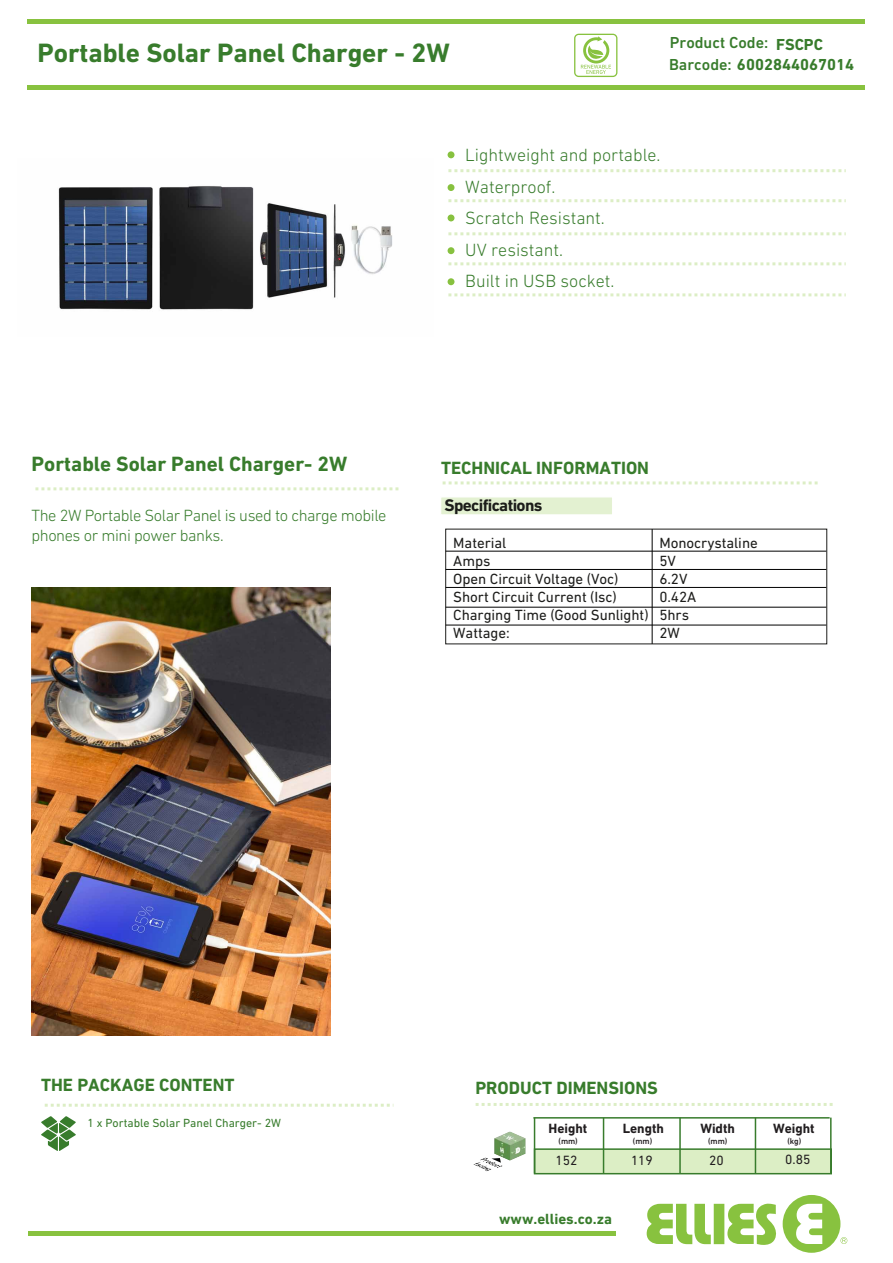
<style>
.page{position:relative;width:893px;height:1263px;background:#fff}
.page>*{position:absolute;margin:0;border:0;box-sizing:border-box;transform-origin:0 0}
.t1{font:700 27px "DIN Next LT Pro";color:#387c2c}
.t2{font:700 21px "DIN Next LT Pro";color:#387c2c}
.t3{font:300 18px/31.5px "DIN Next LT Pro";color:#387c2c}
.t4{font:700 18px "DIN Next LT Pro";color:#387c2c}
.t5{font:700 17.1px "DIN Next LT Pro";letter-spacing:-.035em;color:#1c1d1a}
.t6{font:300 16.5px/19.8px "DIN Next LT Pro";letter-spacing:-.025em;color:#387c2c}
.t7{font:500 16.2px/22.5px "DIN Next LT Pro";color:#387c2c}
.t8{font:700 16.2px "DIN Next LT Pro";color:#387c2c}
.t9{font:15px/18px "DIN Next LT Pro";letter-spacing:-.005em;color:#1d1d1b}
.t10{font:700 15px "DIN Next LT Pro";color:#387c2c}
.t11{font:700 13.65px "DIN Next LT Pro";color:#221e20}
.t12{font:13.65px "DIN Next LT Pro";color:#221e20}
.t13{font:12px "DIN Next LT Pro";color:#387c2c}
.t14{font:500 8.55px "DIN Next LT Pro";color:#221e20}
.s1{font-weight:700}
</style>
<div class="page">
<div style="left:27px;top:85px;width:837px;height:5px;background:#88c23f"></div>
<hr style="left:27px;top:20px;width:837px;height:4px;background:#88c23f">
<div style="left:29px;top:1231px;width:587px;height:5px;background:#88c23f"></div>
<svg style="left:647px;top:1195px;width:200px;height:58px"></svg>
<svg style="left:35px;top:487px;width:364px;height:3px"></svg>
<svg style="left:443px;top:481px;width:375px;height:3px"></svg>
<div style="left:440px;top:496px;width:173px;height:19px;background:#e3f1d1;border:1px solid #fff"></div>
<svg style="left:574px;top:34px;width:43px;height:43px"></svg>
<svg style="left:41px;top:1116px;width:35px;height:35px"></svg>
<svg style="left:45px;top:1104px;width:348px;height:3px"></svg>
<div style="left:448px;top:184px;width:6px;height:7px;background:#87c13f;border-radius:50%"></div>
<div style="left:448px;top:151px;width:6px;height:7px;background:#87c13f;border-radius:50%"></div>
<svg style="left:448px;top:169px;width:398px;height:3px"></svg>
<svg style="left:448px;top:199px;width:398px;height:3px"></svg>
<div style="left:448px;top:247px;width:6px;height:7px;background:#87c13f;border-radius:50%"></div>
<div style="left:448px;top:214px;width:6px;height:7px;background:#87c13f;border-radius:50%"></div>
<svg style="left:448px;top:232px;width:398px;height:3px"></svg>
<svg style="left:448px;top:262px;width:398px;height:3px"></svg>
<div style="left:448px;top:278px;width:6px;height:7px;background:#87c13f;border-radius:50%"></div>
<svg style="left:448px;top:293px;width:398px;height:3px"></svg>
<img style="left:494px;top:1131px;width:32px;height:30px">
<svg style="left:476px;top:1103px;width:357px;height:3px"></svg>
<img style="left:473px;top:1157px;width:32px;height:15px">
<svg style="left:492px;top:1158px;width:9px;height:5px"></svg>
<div style="left:535px;top:1149px;width:296px;height:25px;background:#dceec5"></div>
<div style="left:534px;top:1148px;width:298px;height:26px;border:2px solid #387c2c"></div>
<hr style="left:603px;top:1118px;width:1px;height:55px;background:#387c2c">
<hr style="left:534px;top:1118px;width:1px;height:55px;background:#387c2c">
<hr style="left:533px;top:1117px;width:297px;height:1px;background:#387c2c">
<hr style="left:679px;top:1117px;width:2px;height:56px;background:#387c2c">
<hr style="left:755px;top:1117px;width:1px;height:56px;background:#387c2c">
<hr style="left:830px;top:1117px;width:2px;height:56px;background:#387c2c">
<hr style="left:652px;top:529px;width:1px;height:115px;background:#000">
<hr style="left:446px;top:551px;width:380px;height:1px;background:#000">
<hr style="left:446px;top:569px;width:380px;height:1px;background:#000">
<hr style="left:446px;top:587px;width:380px;height:1px;background:#000">
<hr style="left:446px;top:607px;width:380px;height:1px;background:#000">
<hr style="left:446px;top:625px;width:380px;height:1px;background:#000">
<img style="left:32px;top:587px;width:298px;height:448px">
<img style="left:58px;top:186px;width:335px;height:124px">
<svg style="left:515px;top:1141px;width:7px;height:13px"></svg>
<h1 class="t1" style="left:37px;top:37px;width:414px">Portable Solar Panel Charger - 2W</h1>
<p class="t7" style="left:669px;top:31px;width:186px">Product Code:<br>Barcode: <span class="s1">6002844067014</span></p>
<p class="t8" style="left:776px;top:35px;width:49px">FSCPC</p>
<p class="t3" style="left:465px;top:139px;width:197px">Lightweight and portable.<br>Waterproof.<br>Scratch Resistant.<br>UV resistant.<br>Built in USB socket.</p>
<h2 class="t2" style="left:32px;top:452px;width:317px">Portable Solar Panel Charger- 2W</h2>
<p class="t6" style="left:32px;top:505px;width:357px">The 2W Portable Solar Panel is used to charge mobile phones or mini power banks.</p>
<p class="t4" style="left:441px;top:457px;width:210px">TECHNICAL INFORMATION</p>
<p class="t5" style="left:444px;top:496px;width:100px">Specifications</p>
<p class="t9" style="left:453px;top:533px;width:55px">Material</p>
<p class="t9" style="left:659px;top:533px;width:100px">Monocrystaline</p>
<p class="t9" style="left:453px;top:551px;width:39px">Amps</p>
<p class="t9" style="left:659px;top:551px;width:18px">5V</p>
<p class="t9" style="left:453px;top:569px;width:167px">Open Circuit Voltage (Voc)</p>
<p class="t9" style="left:659px;top:569px;width:30px">6.2V</p>
<p class="t9" style="left:453px;top:587px;width:165px">Short Circuit Current (Isc)</p>
<p class="t9" style="left:453px;top:587px;width:244px;text-indent:206px">0.42A<br>Charging Time (Good Sunlight) 5hrs<br>Wattage:</p>
<p class="t9" style="left:659px;top:623px;width:22px">2W</p>
<p class="t4" style="left:41px;top:1074px;width:195px">THE PACKAGE CONTENT</p>
<p class="t4" style="left:475px;top:1077px;width:184px">PRODUCT DIMENSIONS</p>
<p class="t13" style="left:87px;top:1116px;width:195px">1 x Portable Solar Panel Charger- 2W</p>
<p class="t11" style="left:548px;top:1120px;width:40px">Height</p>
<p class="t11" style="left:623px;top:1121px;width:43px">Length</p>
<p class="t11" style="left:700px;top:1121px;width:36px">Width</p>
<p class="t11" style="left:773px;top:1121px;width:43px">Weight</p>
<p class="t14" style="left:558px;top:1136px;width:21px">(mm)</p>
<p class="t14" style="left:633px;top:1136px;width:21px">(mm)</p>
<p class="t14" style="left:708px;top:1136px;width:21px">(mm)</p>
<p class="t14" style="left:787px;top:1136px;width:15px">(kg)</p>
<p class="t12" style="left:556px;top:1153px;width:23px">152</p>
<p class="t12" style="left:631px;top:1153px;width:23px">119</p>
<p class="t12" style="left:709px;top:1153px;width:16px">20</p>
<p class="t10" style="left:499px;top:1210px;width:114px">www.ellies.co.za</p>
<p class="t12" style="left:785px;top:1151px;width:27px">0.85</p>
</div>
